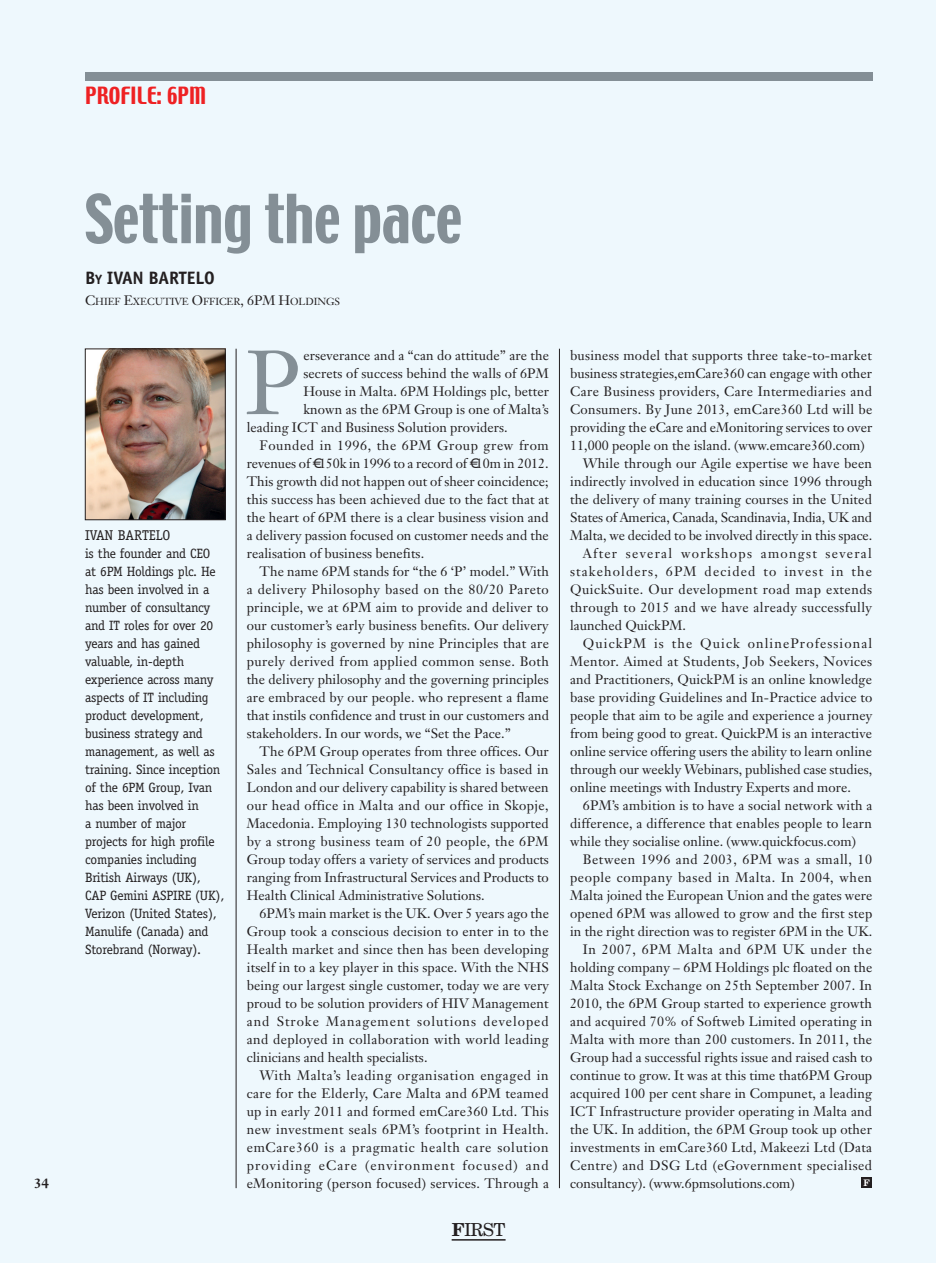
<style>
.page{position:relative;width:936px;height:1263px;background:#fff}
.page>*{position:absolute;margin:0;border:0;box-sizing:border-box;transform-origin:0 0}
._1st_paragraph{font:89.25px "Janson Text";color:#848f96}
.Page_Heading{font:60px "Techno";letter-spacing:-.005em;color:#848f96}
.t1{font:21px "Techno";color:#ee2123}
.Author{font:700 18px "Officina Sans";letter-spacing:-.005em;color:#231f20}
.t2{font:18px "New Century Schlbk";color:#231f20}
.Biography_title{font:14.25px "Officina Serif";color:#231f20}
.Body_text{font:13.5px/18px "Janson Text";letter-spacing:.005em;color:#231f20;text-align:justify}
.Biography_text{font:13.5px/18px "Officina Serif";letter-spacing:-.015em;color:#231f20}
._1st_paragraph-2{font:13.5px "Janson Text";letter-spacing:.005em;color:#231f20}
.t3{font:700 13.5px "Janson Text";color:#231f20}
.Author_title{font:10.2px "Janson Text";letter-spacing:-.005em;color:#231f20}
.t4{font:700 9px "New Century Schlbk";color:#fff}
.s1{font-size:13.5px}
.s2{font-weight:700}
</style>
<div class="page">
<div style="left:0;top:0;width:935px;height:1263px;background:#eef8fd"></div>
<img style="left:87px;top:351px;width:136px;height:167px">
<div style="left:85px;top:349px;width:140px;height:171px;border:1px solid #231f20"></div>
<hr style="left:236px;top:349px;width:1px;height:839px;background:#231f20">
<hr style="left:559px;top:349px;width:1px;height:839px;background:#231f20">
<div style="left:85px;top:72px;width:787px;height:9px;background:#848f96"></div>
<div style="left:861px;top:1177px;width:11px;height:11px;background:#231f20"></div>
<hr style="left:451px;top:1239px;width:54px;height:1px;background:#231f20">
<p class="t3" style="left:34px;top:1174px;width:17px">34</p>
<p class="t1" style="left:85px;top:81px;width:123px">PROFILE: 6PM</p>
<p class="Page_Heading" style="left:85px;top:178px;width:379px">Setting the pace</p>
<p class="Author" style="left:85px;top:267px;width:131px">B<span class="s1">y</span> IVAN BARTELO</p>
<p class="Author_title" style="left:85px;top:295px;width:256px"><span class="s1">C</span>HIEF <span class="s1">E</span>XECUTIVE <span class="s1">O</span>FFICER<span class="s1">, 6PM H</span>OLDINGS</p>
<p class="Biography_title" style="left:85px;top:527px;width:87px">IVAN BARTELO</p>
<p class="Biography_text" style="left:85px;top:544px;width:141px">is the founder and CEO at 6PM Holdings plc. He has been involved in a number of consultancy and IT roles for over 20 years and has gained valuable, in-depth experience across many aspects of IT including product development, business strategy and management, as well as training. Since inception of the 6PM Group, Ivan has been involved in<br>a number of major projects for high profile companies including<br>British Airways (UK),<br>CAP Gemini ASPIRE (UK),<br>Verizon (United States),<br>Manulife (Canada) and<br>Storebrand (Norway).</p>
<p class="_1st_paragraph" style="left:245px;top:326px;width:58px">P</p>
<p class="_1st_paragraph-2" style="left:303px;top:347px;width:247px">erseverance and a “can do attitude” are the</p>
<p class="_1st_paragraph-2" style="left:303px;top:365px;width:247px">secrets of success behind the walls of 6PM</p>
<p class="_1st_paragraph-2" style="left:303px;top:383px;width:247px">House in Malta. 6PM Holdings plc, better</p>
<p class="_1st_paragraph-2" style="left:303px;top:401px;width:247px">known as the 6PM Group is one of Malta’s</p>
<p class="_1st_paragraph-2" style="left:247px;top:419px;width:262px">leading ICT and Business Solution providers.</p>
<p class="Body_text" style="left:247px;top:436px;width:304px;text-indent:13px">Founded in 1996, the 6PM Group grew from revenues of € 150k in 1996 to a record of € 10m in 2012.<br>This growth did not happen out of sheer coincidence; this success has been achieved due to the fact that at the heart of 6PM there is a clear business vision and a delivery passion focused on customer needs and the realisation of business benefits.</p>
<p class="Body_text" style="left:247px;top:562px;width:304px;text-indent:13px">The name 6PM stands for “the 6 ‘P’ model.” With a delivery Philosophy based on the 80/20 Pareto principle, we at 6PM aim to provide and deliver to our customer’s early business benefits. Our delivery philosophy is governed by nine Principles that are purely derived from applied common sense. Both the delivery philosophy and the governing principles are embraced by our people. who represent a flame that instils confidence and trust in our customers and stakeholders. In our words, we “Set the Pace.”</p>
<p class="Body_text" style="left:247px;top:742px;width:304px;text-indent:13px">The 6PM Group operates from three offices. Our Sales and Technical Consultancy office is based in London and our delivery capability is shared between our head office in Malta and our office in Skopje, Macedonia. Employing 130 technologists supported by a strong business team of 20 people, the 6PM Group today offers a variety of services and products ranging from Infrastructural Services and Products to Health Clinical Administrative Solutions.</p>
<p class="Body_text" style="left:247px;top:904px;width:304px;text-indent:13px">6PM’s main market is the UK. Over 5 years ago the Group took a conscious decision to enter in to the Health market and since then has been developing itself in to a key player in this space. With the NHS being our largest single customer, today we are very proud to be solution providers of HIV Management and Stroke Management solutions developed and deployed in collaboration with world leading clinicians and health specialists.</p>
<p class="Body_text" style="left:247px;top:1066px;width:304px;text-indent:13px">With Malta’s leading organisation engaged in care for the Elderly, Care Malta and 6PM teamed up in early 2011 and formed emCare360 Ltd. This new investment seals 6PM’s footprint in Health. emCare360 is a pragmatic health care solution providing eCare (environment focused) and eMonitoring (person focused) services. Through a</p>
<p class="t2" style="left:452px;top:1218px;width:55px"><span class="s2">F</span>IRST</p>
<p class="Body_text" style="left:570px;top:346px;width:304px">business model that supports three take-to-market business strategies,emCare360 can engage with other Care Business providers, Care Intermediaries and Consumers. By June 2013, emCare360 Ltd will be providing the eCare and eMonitoring services to over 11,000 people on the island. (www.emcare360.com)</p>
<p class="Body_text" style="left:570px;top:454px;width:304px;text-indent:13px">While through our Agile expertise we have been indirectly involved in education since 1996 through the delivery of many training courses in the United States of America, Canada, Scandinavia, India, UK and Malta, we decided to be involved directly in this space.</p>
<p class="Body_text" style="left:570px;top:544px;width:303px;text-indent:13px">After several workshops amongst several stakeholders, 6PM decided to invest in the QuickSuite. Our development road map extends through to 2015 and we have already successfully launched QuickPM.</p>
<p class="Body_text" style="left:570px;top:634px;width:304px;text-indent:13px">QuickPM is the Quick onlineProfessional Mentor. Aimed at Students, Job Seekers, Novices and Practitioners, QuickPM is an online knowledge base providing Guidelines and In-Practice advice to people that aim to be agile and experience a journey from being good to great. QuickPM is an interactive online service offering users the ability to learn online through our weekly Webinars, published case studies, online meetings with Industry Experts and more.</p>
<p class="Body_text" style="left:570px;top:796px;width:304px;text-indent:13px">6PM’s ambition is to have a social network with a difference, a difference that enables people to learn while they socialise online. (www.quickfocus.com)</p>
<p class="Body_text" style="left:570px;top:850px;width:303px;text-indent:13px">Between 1996 and 2003, 6PM was a small, 10 people company based in Malta. In 2004, when Malta joined the European Union and the gates were opened 6PM was allowed to grow and the first step in the right direction was to register 6PM in the UK.</p>
<p class="Body_text" style="left:570px;top:940px;width:304px;text-indent:13px">In 2007, 6PM Malta and 6PM UK under the holding company – 6PM Holdings plc floated on the Malta Stock Exchange on 25th September 2007. In 2010, the 6PM Group started to experience growth and acquired 70% of Softweb Limited operating in Malta with more than 200 customers. In 2011, the Group had a successful rights issue and raised cash to continue to grow. It was at this time that6PM Group acquired 100 per cent share in Compunet, a leading ICT Infrastructure provider operating in Malta and the UK. In addition, the 6PM Group took up other investments in emCare360 Ltd, Makeezi Ltd (Data Centre) and DSG Ltd (eGovernment specialised consultancy). (www.6pmsolutions.com)</p>
<p class="t4" style="left:863px;top:1177px;width:8px">F</p>
</div>
